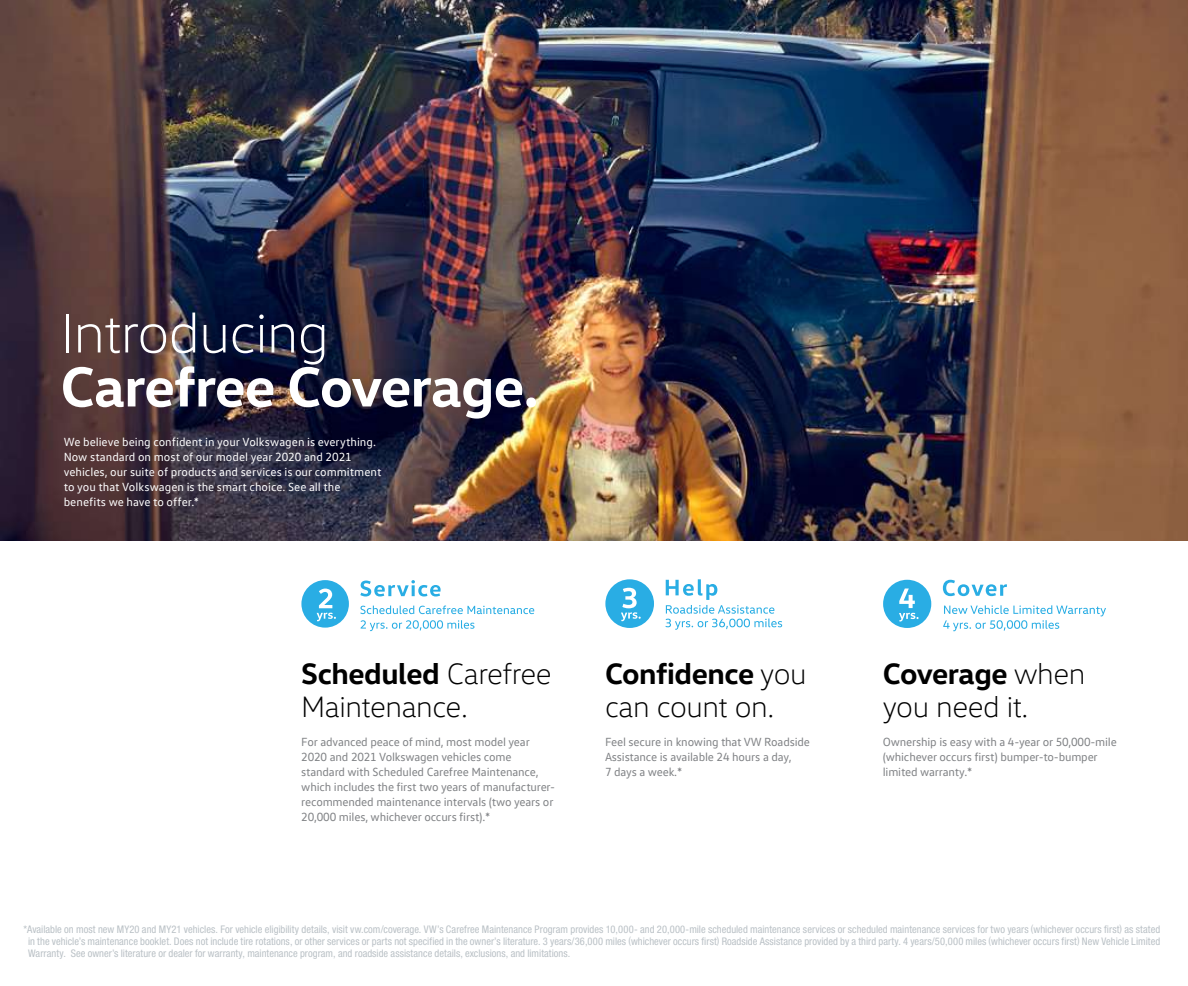
<style>
.page{position:relative;width:1188px;height:986px;background:#fff}
.page>*{position:absolute;margin:0;border:0;box-sizing:border-box;transform-origin:0 0}
.t1{font:700 57px "VW Head";letter-spacing:-.015em;color:#fff}
.t2{font:300 57px "VW Head";letter-spacing:-.015em;color:#fff}
.t3{font:300 30px/33px "VW Head";letter-spacing:-.015em;color:#000}
.t4{font:12px/15px "VW Text";letter-spacing:-.015em;color:#808285}
.t5{font:12px/15px "VW Text";color:#fff}
.t6{font:condensed 10.5px/12px "Helvetica Neue LT Std";letter-spacing:.005em;color:#bac1c6;text-align:justify}
.s1{font-weight:700}
</style>
<div class="page">
<img style="left:0;top:0;width:1188px;height:540px">
<svg style="left:883px;top:580px;width:48px;height:48px"></svg>
<svg style="left:943px;top:580px;width:64px;height:16px"></svg>
<svg style="left:943px;top:605px;width:163px;height:26px"></svg>
<svg style="left:605px;top:579px;width:49px;height:49px"></svg>
<svg style="left:665px;top:579px;width:117px;height:50px"></svg>
<svg style="left:301px;top:580px;width:48px;height:47px"></svg>
<svg style="left:360px;top:580px;width:81px;height:16px"></svg>
<svg style="left:360px;top:605px;width:174px;height:9px"></svg>
<svg style="left:361px;top:620px;width:113px;height:11px"></svg>
<h1 class="t2" style="left:60px;top:299px;width:270px">Introducing</h1>
<h1 class="t1" style="left:60px;top:350px;width:480px">Carefree Coverage.</h1>
<p class="t5" style="left:64px;top:434px;width:319px">We believe being confident in your Volkswagen is everything.<br>Now standard on most of our model year 2020 and 2021 vehicles, our suite of products and services is our commitment to you that Volkswagen is the smart choice. See all the benefits we have to offer.*</p>
<h2 class="t3" style="left:301px;top:657px;width:252px"><span class="s1">Scheduled</span> Carefree<br>Maintenance.</h2>
<p class="t4" style="left:301px;top:733px;width:255px">For advanced peace of mind, most model year 2020 and 2021 Volkswagen vehicles come standard with Scheduled Carefree Maintenance, which includes the first two years of manufacturer&shy;recommended maintenance intervals (two years or 20,000 miles, whichever occurs first).*</p>
<h2 class="t3" style="left:605px;top:657px;width:203px"><span class="s1">Confidence</span> you can count on.</h2>
<p class="t4" style="left:605px;top:733px;width:206px">Feel secure in knowing that VW Roadside<br>Assistance is available 24 hours a day,<br>7 days a week.*</p>
<h2 class="t3" style="left:883px;top:657px;width:204px"><span class="s1">Coverage</span> when you need it.</h2>
<p class="t4" style="left:883px;top:733px;width:236px">Ownership is easy with a 4-year or 50,000-mile (whichever occurs first) bumper-to-bumper limited warranty.*</p>
<p class="t6" style="left:28px;top:923px;width:1134px;text-indent:-4px">*Available on most new MY20 and MY21 vehicles. For vehicle eligibility details, visit vw.com/coverage. VW’s Carefree Maintenance Program provides 10,000- and 20,000-mile scheduled maintenance services or scheduled maintenance services for two years (whichever occurs first) as stated in the vehicle’s maintenance booklet. Does not include tire rotations, or other services or parts not specified in the owner’s literature. 3 years/36,000 miles (whichever occurs first) Roadside Assistance provided by a third party. 4 years/50,000 miles (whichever occurs first) New Vehicle Limited Warranty. See owner’s literature or dealer for warranty, maintenance program, and roadside assistance details, exclusions, and limitations.</p>
</div>
